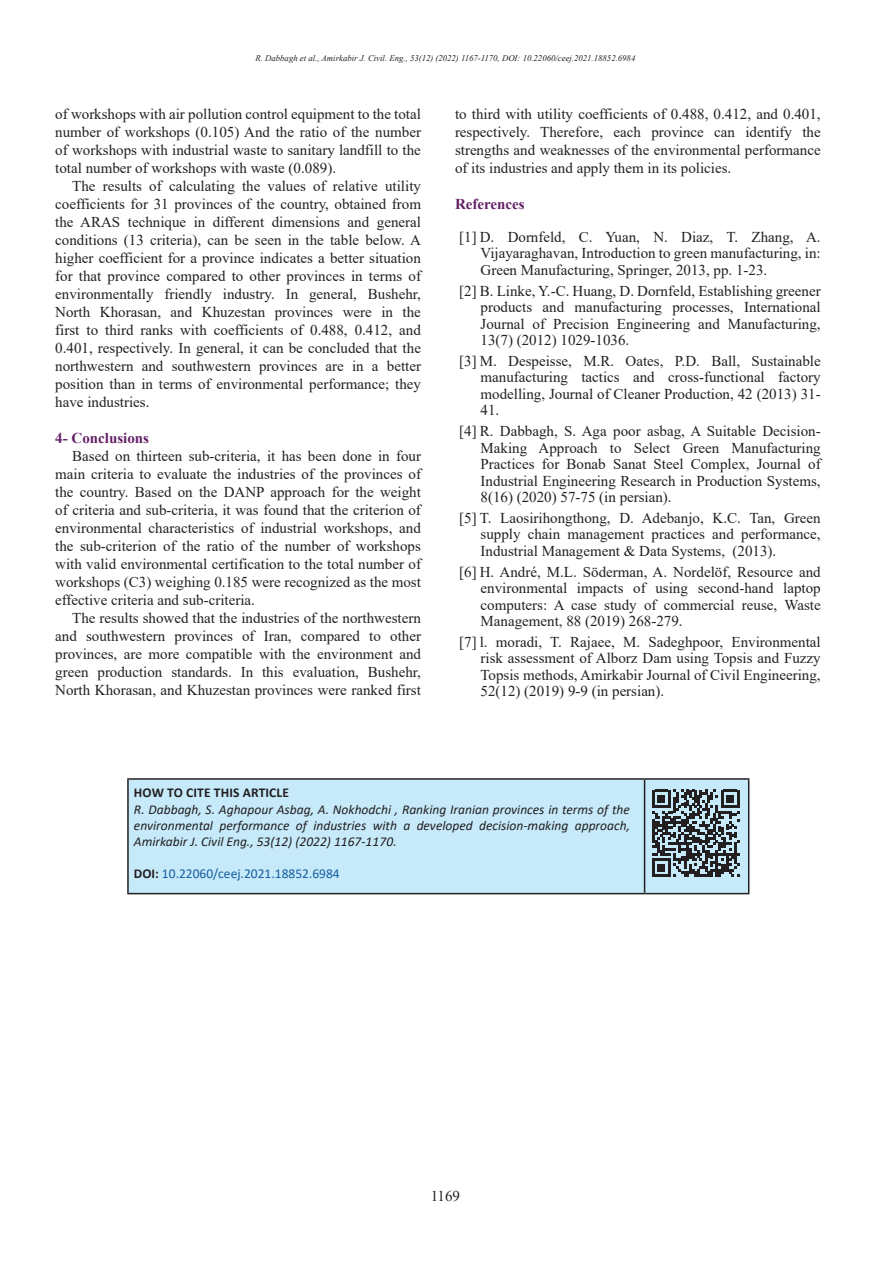
<style>
.page{position:relative;width:893px;height:1263px;background:#fff}
.page>*{position:absolute;margin:0;border:0;box-sizing:border-box;transform-origin:0 0}
.Normal_Text{font:15px/18px "Times New Roman";color:#231f20;text-align:justify}
.Heading_00__Without{font:700 15px "Times New Roman";color:#632065}
.t1{font:italic 13.5px/16.2px "Calibri";color:#231f20;text-align:justify}
.t2{font:13.5px "Calibri";color:#175d9e}
.t3{font:700 13.5px "Calibri";letter-spacing:.01em;color:#231f20}
.t4{font:italic 8.7px "Times New Roman";color:#231f20}
.s1{font-weight:700;color:#231f20}
</style>
<div class="page">
<div style="left:129px;top:780px;width:619px;height:113px;background:#c6eafa"></div>
<hr style="left:127px;top:778px;width:518px;height:2px;background:#231f20">
<hr style="left:127px;top:780px;width:2px;height:113px;background:#231f20">
<hr style="left:645px;top:778px;width:104px;height:2px;background:#231f20">
<hr style="left:644px;top:780px;width:1px;height:113px;background:#231f20">
<hr style="left:748px;top:780px;width:1px;height:113px;background:#231f20">
<hr style="left:127px;top:893px;width:518px;height:1px;background:#231f20">
<hr style="left:645px;top:893px;width:104px;height:1px;background:#231f20">
<svg style="left:652px;top:790px;width:87px;height:87px;background:#69767d"></svg>
<p class="t4" style="left:255px;top:52px;width:381px">R. Dabbagh et al., Amirkabir J. Civil. Eng., 53(12) (2022) 1167-1170, DOI: 10.22060/ceej.2021.18852.6984</p>
<p class="Normal_Text" style="left:55px;top:104px;width:367px">of workshops with air pollution control equipment to the total number of workshops (0.105) And the ratio of the number of workshops with industrial waste to sanitary landfill to the total number of workshops with waste (0.089).</p>
<p class="Normal_Text" style="left:55px;top:176px;width:367px;text-indent:17px">The results of calculating the values of relative utility coefficients for 31 provinces of the country, obtained from the ARAS technique in different dimensions and general conditions (13 criteria), can be seen in the table below. A higher coefficient for a province indicates a better situation for that province compared to other provinces in terms of environmentally friendly industry. In general, Bushehr, North Khorasan, and Khuzestan provinces were in the first to third ranks with coefficients of 0.488, 0.412, and 0.401, respectively. In general, it can be concluded that the northwestern and southwestern provinces are in a better position than in terms of environmental performance; they have industries.</p>
<p class="Heading_00__Without" style="left:55px;top:427px;width:95px">4- Conclusions</p>
<p class="Normal_Text" style="left:55px;top:446px;width:367px;text-indent:17px">Based on thirteen sub-criteria, it has been done in four main criteria to evaluate the industries of the provinces of the country. Based on the DANP approach for the weight of criteria and sub-criteria, it was found that the criterion of environmental characteristics of industrial workshops, and the sub-criterion of the ratio of the number of workshops with valid environmental certification to the total number of workshops (C3) weighing 0.185 were recognized as the most effective criteria and sub-criteria.</p>
<p class="Normal_Text" style="left:55px;top:608px;width:367px;text-indent:17px">The results showed that the industries of the northwestern and southwestern provinces of Iran, compared to other provinces, are more compatible with the environment and green production standards. In this evaluation, Bushehr, North Khorasan, and Khuzestan provinces were ranked first</p>
<p class="Normal_Text" style="left:455px;top:104px;width:367px">to third with utility coefficients of 0.488, 0.412, and 0.401, respectively. Therefore, each province can identify the strengths and weaknesses of the environmental performance of its industries and apply them in its policies.</p>
<p class="Heading_00__Without" style="left:455px;top:193px;width:71px">References</p>
<p class="Normal_Text" style="left:480px;top:228px;width:342px;line-height:16.5px;text-indent:-21px">[1] D. Dornfeld, C. Yuan, N. Diaz, T. Zhang, A.<br>Vijayaraghavan, Introduction to green manufacturing, in:<br>Green Manufacturing, Springer, 2013, pp. 1-23.</p>
<p class="Normal_Text" style="left:480px;top:282px;width:342px;line-height:16.5px;text-indent:-21px">[2] B. Linke, Y.-C. Huang, D. Dornfeld, Establishing greener products and manufacturing processes, International Journal of Precision Engineering and Manufacturing, 13(7) (2012) 1029-1036.</p>
<p class="Normal_Text" style="left:480px;top:352px;width:342px;line-height:16.5px;text-indent:-21px">[3] M. Despeisse, M.R. Oates, P.D. Ball, Sustainable manufacturing tactics and cross-functional factory modelling, Journal of Cleaner Production, 42 (2013) 31- 41.</p>
<p class="Normal_Text" style="left:480px;top:422px;width:342px;line-height:16.5px;text-indent:-21px">[4] R. Dabbagh, S. Aga poor asbag, A Suitable Decision-Making Approach to Select Green Manufacturing Practices for Bonab Sanat Steel Complex, Journal of Industrial Engineering Research in Production Systems, 8(16) (2020) 57-75 (in persian).</p>
<p class="Normal_Text" style="left:480px;top:509px;width:342px;line-height:16.5px;text-indent:-21px">[5] T. Laosirihongthong, D. Adebanjo, K.C. Tan, Green supply chain management practices and performance, Industrial Management &amp; Data Systems, (2013).</p>
<p class="Normal_Text" style="left:480px;top:563px;width:342px;line-height:16.5px;text-indent:-21px">[6] H. André, M.L. Söderman, A. Nordelöf, Resource and environmental impacts of using second-hand laptop computers: A case study of commercial reuse, Waste Management, 88 (2019) 268-279.</p>
<p class="Normal_Text" style="left:480px;top:633px;width:342px;line-height:16.5px;text-indent:-21px">[7] l. moradi, T. Rajaee, M. Sadeghpoor, Environmental risk assessment of Alborz Dam using Topsis and Fuzzy Topsis methods, Amirkabir Journal of Civil Engineering, 52(12) (2019) 9-9 (in persian).</p>
<p class="t3" style="left:134px;top:783px;width:157px">HOW TO CITE THIS ARTICLE</p>
<p class="t1" style="left:134px;top:800px;width:498px">R. Dabbagh, S. Aghapour Asbag, A. Nokhodchi , Ranking Iranian provinces in terms of the environmental performance of industries with a developed decision-making approach, Amirkabir J. Civil Eng., 53(12) (2022) 1167-1170.</p>
<p class="t2" style="left:134px;top:864px;width:207px"><span class="s1">DOI:</span> 10.22060/ceej.2021.18852.6984</p>
<p class="Normal_Text" style="left:431px;top:1186px;width:31px">1169</p>
</div>
